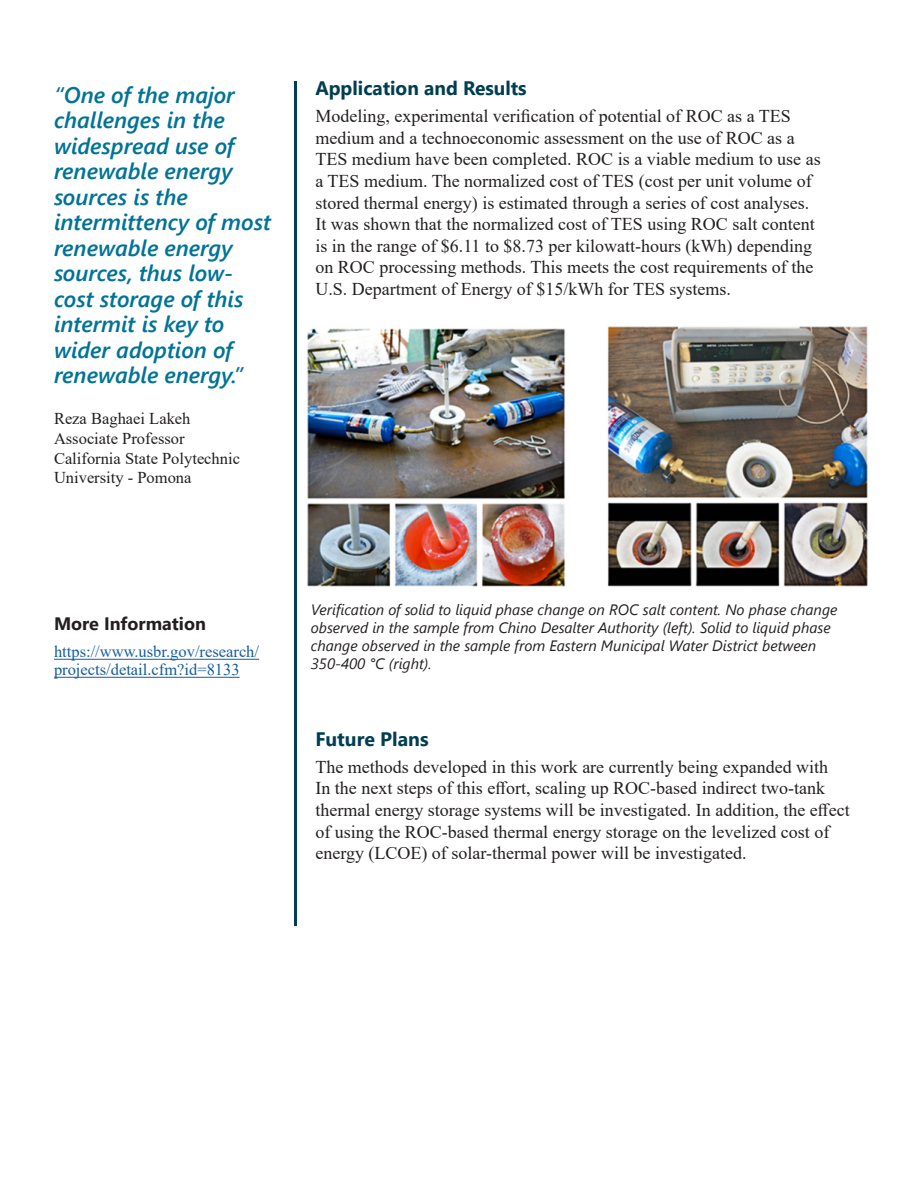
<style>
.page{position:relative;width:918px;height:1188px;background:#fff}
.page>*{position:absolute;margin:0;border:0;box-sizing:border-box;transform-origin:0 0}
.t1{font:italic 600 22.5px/25.5px "Segoe UI";color:#007396}
.t2{font:700 19.5px "Segoe UI";color:#003e51}
.t3{font:18px/21.6px "Times New Roman";color:#231f20}
.t4{font:700 18px "Segoe UI";color:#231f20}
.t5{font:16.5px/19.8px "Times New Roman";color:#231f20}
.t6{font:16.5px/18px "Times New Roman";color:#175d9e}
.t7{font:italic 15px/18px "Segoe UI";color:#231f20}
</style>
<div class="page">
<hr style="left:294px;top:81px;width:3px;height:845px;background:#003e51">
<hr style="left:54px;top:659px;width:205px;height:1px;background:#175d9e">
<hr style="left:54px;top:677px;width:186px;height:1px;background:#175d9e">
<img style="left:306px;top:326px;width:562px;height:261px">
<p class="t1" style="left:54px;top:78px;width:218px">“One of the major challenges in the widespread use of renewable energy sources is the intermittency of most renewable energy sources, thus low&shy;cost storage of this intermit is key to wider adoption of renewable energy.”</p>
<p class="t5" style="left:54px;top:408px;width:138px">Reza Baghaei Lakeh</p>
<p class="t5" style="left:54px;top:428px;width:132px">Associate Professor</p>
<p class="t5" style="left:54px;top:448px;width:188px">California State Polytechnic<br>University - Pomona</p>
<p class="t2" style="left:315px;top:70px;width:213px">Application and Results</p>
<p class="t3" style="left:315px;top:105px;width:507px">Modeling, experimental verification of potential of ROC as a TES medium and a technoeconomic assessment on the use of ROC as a TES medium have been completed. ROC is a viable medium to use as a TES medium. The normalized cost of TES (cost per unit volume of stored thermal energy) is estimated through a series of cost analyses.<br>It was shown that the normalized cost of TES using ROC salt content is in the range of $6.11 to $8.73 per kilowatt-hours (kWh) depending on ROC processing methods. This meets the cost requirements of the U.S. Department of Energy of $15/kWh for TES systems.</p>
<p class="t4" style="left:54px;top:607px;width:153px">More Information</p>
<p class="t6" style="left:54px;top:642px;width:207px">https://www.usbr.gov/research/ projects/detail.cfm?id=8133</p>
<p class="t7" style="left:311px;top:598px;width:528px">Verification of solid to liquid phase change on ROC salt content. No phase change observed in the sample from Chino Desalter Authority (left). Solid to liquid phase change observed in the sample from Eastern Municipal Water District between 350-400 °C (right).</p>
<p class="t2" style="left:315px;top:721px;width:115px">Future Plans</p>
<p class="t3" style="left:315px;top:755px;width:536px">The methods developed in this work are currently being expanded with<br>In the next steps of this effort, scaling up ROC-based indirect two-tank thermal energy storage systems will be investigated. In addition, the effect of using the ROC-based thermal energy storage on the levelized cost of energy (LCOE) of solar-thermal power will be investigated.</p>
</div>
